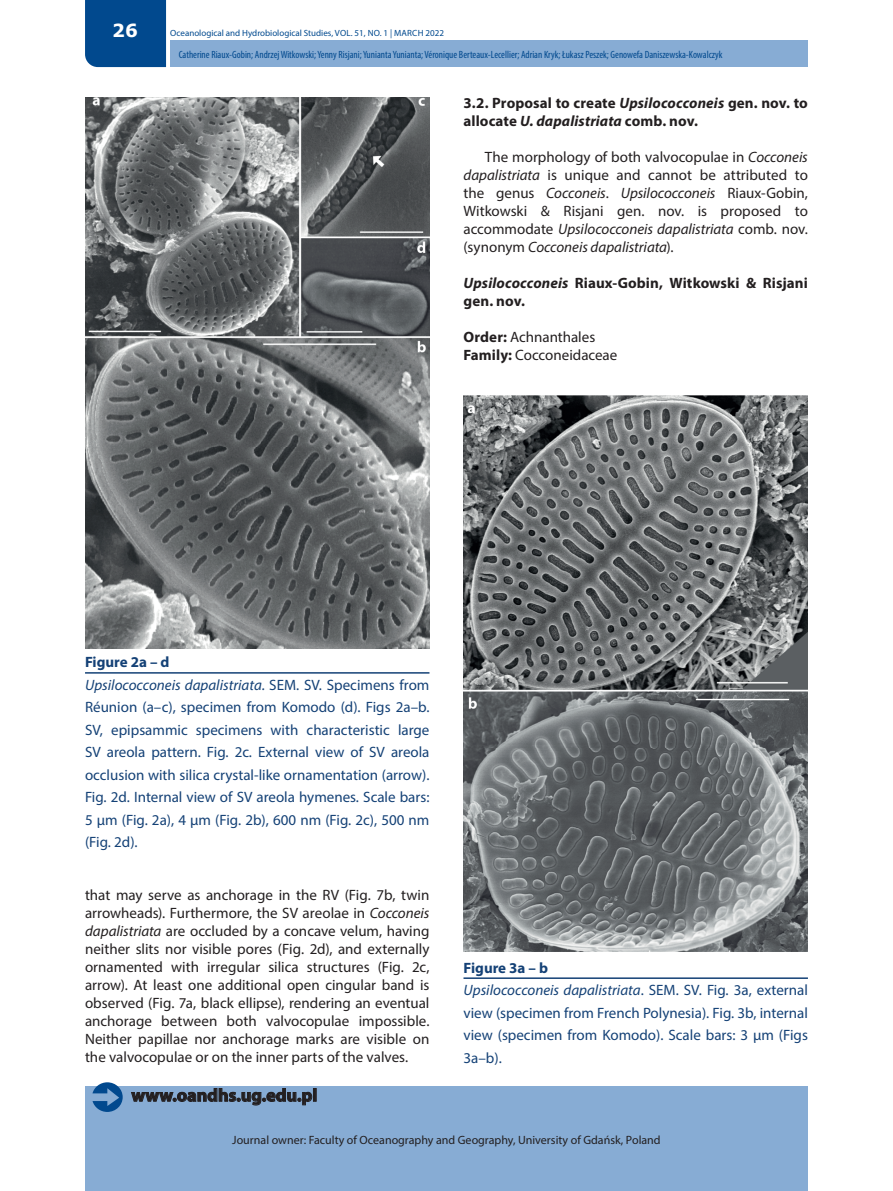
<style>
.page{position:relative;width:893px;height:1191px;background:#fff}
.page>*{position:absolute;margin:0;border:0;box-sizing:border-box;transform-origin:0 0}
.t1{font:700 18px "Myriad Pro";color:#231f20}
.t2{font:700 18px "Verdana";color:#fff}
.t3{font:15px/18px "Myriad Pro";color:#231f20;text-align:justify}
.t4{font:15px/22.5px "Myriad Pro";color:#144176}
.t5{font:700 15px/18px "Myriad Pro";letter-spacing:.005em;color:#231f20}
.t6{font:12px "Myriad Pro";color:#231f20}
.t7{font:condensed 10.5px "Myriad Pro";color:#01498e}
.t8{font:9px "Myriad Pro";color:#01498e}
.s1{font-style:italic}
.s2{font-weight:700}
</style>
<div class="page">
<div style="left:171px;top:40px;width:637px;height:27px;background:#87acd4"></div>
<div style="left:85px;top:1086px;width:723px;height:105px;background:#87acd4"></div>
<div style="left:85px;top:0;width:81px;height:67px;background:#01498e"></div>
<svg style="left:92px;top:1082px;width:31px;height:30px"></svg>
<img style="left:85px;top:97px;width:344px;height:551px">
<img style="left:463px;top:396px;width:345px;height:555px">
<hr style="left:85px;top:672px;width:344px;height:1px;background:#144176">
<hr style="left:463px;top:977px;width:345px;height:2px;background:#144176">
<p class="t2" style="left:112px;top:18px;width:27px">26</p>
<p class="t8" style="left:170px;top:28px;width:275px">Oceanological and Hydrobiological Studies, VOL. 51, NO. 1 | MARCH 2022</p>
<p class="t7" style="left:179px;top:48px;width:545px">Catherine Riaux-Gobin; Andrzej Witkowski; Yenny Risjani; Yunianta Yunianta; Véronique Berteaux-Lecellier; Adrian Kryk; Łukasz Peszek; Genowefa Daniszewska-Kowalczyk</p>
<p class="t5" style="left:463px;top:93px;width:346px">3.2. Proposal to create <span class="s1">Upsilococconeis</span> gen. nov. to allocate <span class="s1">U. dapalistriata</span> comb. nov.</p>
<p class="t3" style="left:463px;top:148px;width:346px;text-indent:21px">The morphology of both valvocopulae in <span class="s1">Cocconeis dapalistriata</span> is unique and cannot be attributed to the genus <span class="s1">Cocconeis</span>. <span class="s1">Upsilococconeis</span> Riaux-Gobin, Witkowski &amp; Risjani gen. nov. is proposed to accommodate <span class="s1">Upsilococconeis dapalistriata</span> comb. nov. (synonym <span class="s1">Cocconeis dapalistriata</span>).</p>
<p class="t5" style="left:463px;top:273px;width:346px"><span class="s1">Upsilococconeis</span> Riaux-Gobin, Witkowski &amp; Risjani gen. nov.</p>
<p class="t3" style="left:463px;top:328px;width:155px"><span class="s2">Order:</span> Achnanthales<br><span class="s2">Family:</span> Cocconeidaceae</p>
<p class="t4" style="left:85px;top:650px;width:346px"><span class="s2">Figure 2a – d<br></span><span class="s1">Upsilococconeis dapalistriata.</span> SEM. SV. Specimens from Réunion (a–c), specimen from Komodo (d). Figs 2a–b.<br>SV, epipsammic specimens with characteristic large SV areola pattern. Fig. 2c. External view of SV areola occlusion with silica crystal-like ornamentation (arrow).<br>Fig. 2d. Internal view of SV areola hymenes. Scale bars:<br>5 µm (Fig. 2a), 4 µm (Fig. 2b), 600 nm (Fig. 2c), 500 nm (Fig. 2d).</p>
<p class="t3" style="left:85px;top:886px;width:346px">that may serve as anchorage in the RV (Fig. 7b, twin arrowheads). Furthermore, the SV areolae in <span class="s1">Cocconeis dapalistriata</span> are occluded by a concave velum, having neither slits nor visible pores (Fig. 2d), and externally ornamented with irregular silica structures (Fig. 2c, arrow). At least one additional open cingular band is observed (Fig. 7a, black ellipse), rendering an eventual anchorage between both valvocopulae impossible.<br>Neither papillae nor anchorage marks are visible on the valvocopulae or on the inner parts of the valves.</p>
<p class="t1" style="left:131px;top:1083px;width:187px">www.oandhs.ug.edu.pl</p>
<p class="t4" style="left:463px;top:956px;width:346px"><span class="s2">Figure 3a – b<br></span><span class="s1">Upsilococconeis dapalistriata</span>. SEM. SV. Fig. 3a, external view (specimen from French Polynesia). Fig. 3b, internal view (specimen from Komodo). Scale bars: 3 µm (Figs 3a–b).</p>
<p class="t6" style="left:232px;top:1132px;width:430px">Journal owner: Faculty of Oceanography and Geography, University of Gdańsk, Poland</p>
</div>
